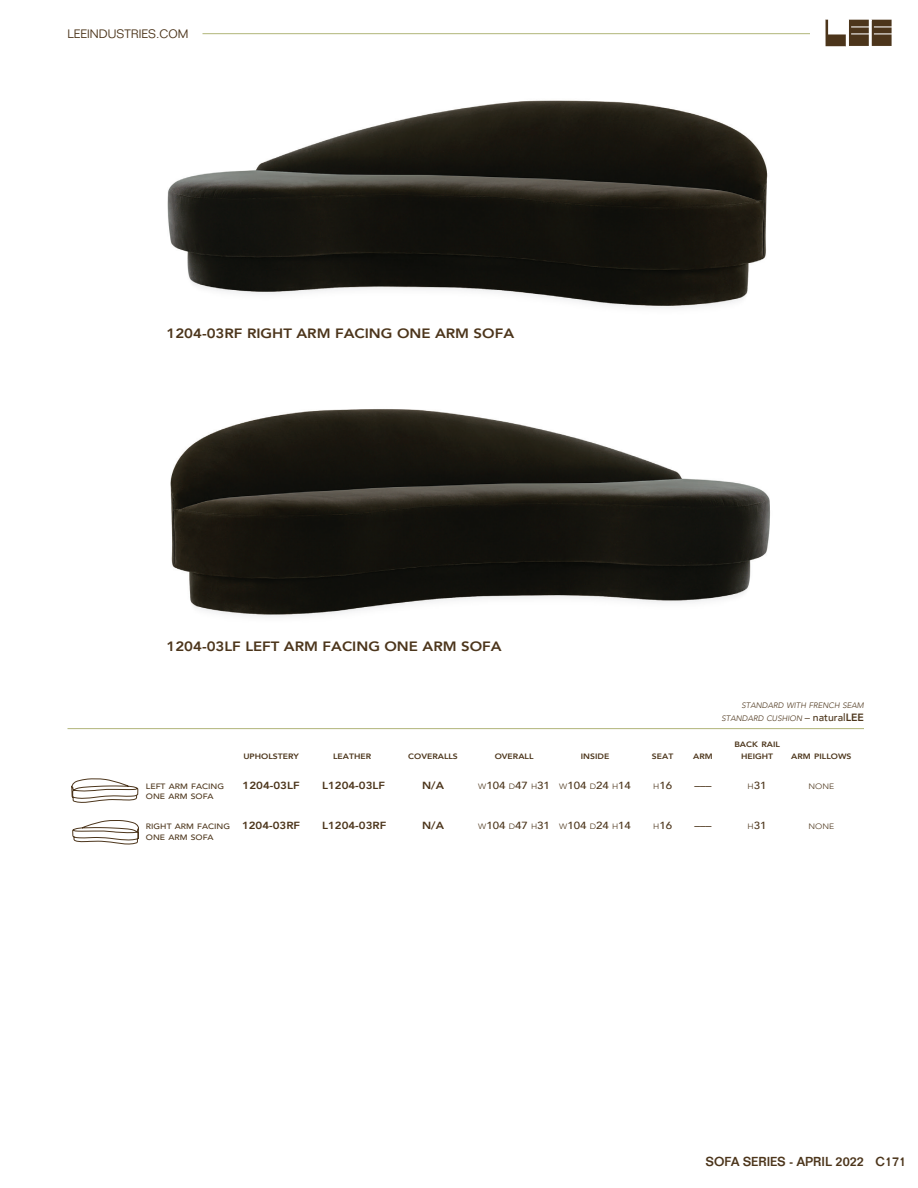
<style>
.page{position:relative;width:918px;height:1188px;background:#fff}
.page>*{position:absolute;margin:0;border:0;box-sizing:border-box;transform-origin:0 0}
.t1{font:800 13.5px "Avenir";color:#4c351b;scale:1.11 1}
.t2{font:500 12.75px "Folio Std";color:#4c351b}
.t3{font:300 12px "Folio Std";color:#4c351b}
.t4{font:500 10.35px "Avenir";color:#4c351b;scale:1.11 1}
.t5{font:800 10.35px "Avenir";color:#4c351b;scale:1.11 1}
.t6{font:800 7.8px "Avenir";color:#4c351b;scale:1.11 1}
.t7{font:500 7.8px "Avenir";color:#4c351b;scale:1.11 1}
.t8{font:italic 300 7.8px/12.6px "Avenir";color:#4c351b;text-align:right}
.t9{font:300 7.8px "Avenir";color:#4c351b;scale:1.11 1}
.s1{font-style:normal;font-size:10.5px}
.s2{font-weight:500;font-style:normal;font-size:10.5px}
.s3{font-weight:800;font-style:normal;font-size:10.5px}
.s4{font-weight:300;font-size:7.8px}
.s5{font-weight:800;font-size:10.35px}
</style>
<div class="page">
<svg style="left:825px;top:19px;width:67px;height:28px"></svg>
<hr style="left:202px;top:33px;width:608px;height:1px;background:#b1b579">
<img style="left:167px;top:100px;width:601px;height:208px">
<hr style="left:68px;top:728px;width:796px;height:1px;background:#b1b579">
<svg style="left:72px;top:779px;width:66px;height:24px"></svg>
<svg style="left:73px;top:820px;width:66px;height:24px"></svg>
<img style="left:170px;top:409px;width:600px;height:208px">
<h3 class="t3" style="left:68px;top:27px;width:122px">LEEINDUSTRIES.COM</h3>
<h1 class="t1" style="left:166px;top:322px;width:315px">1204-03RF RIGHT ARM FACING ONE ARM SOFA</h1>
<h1 class="t1" style="left:166px;top:635px;width:303px">1204-03LF LEFT ARM FACING ONE ARM SOFA</h1>
<p class="t8" style="left:722px;top:699px;width:144px">STANDARD WITH FRENCH SEAM<br>STANDARD CUSHION <span class="s1">–</span> <span class="s2">natural</span><span class="s3">LEE</span></p>
<p class="t6" style="left:734px;top:738px;width:43px">BACK RAIL</p>
<p class="t6" style="left:243px;top:750px;width:52px">UPHOLSTERY</p>
<p class="t6" style="left:333px;top:750px;width:36px">LEATHER</p>
<p class="t6" style="left:408px;top:750px;width:46px">COVERALLS</p>
<p class="t6" style="left:495px;top:750px;width:36px">OVERALL</p>
<p class="t6" style="left:581px;top:750px;width:27px">INSIDE</p>
<p class="t6" style="left:652px;top:750px;width:21px">SEAT</p>
<p class="t6" style="left:693px;top:750px;width:19px">ARM</p>
<p class="t6" style="left:741px;top:750px;width:30px">HEIGHT</p>
<p class="t6" style="left:791px;top:750px;width:56px">ARM PILLOWS</p>
<p class="t7" style="left:146px;top:779px;width:72px">LEFT ARM FACING</p>
<h3 class="t5" style="left:243px;top:777px;width:61px">1204-03LF L</h3>
<h3 class="t5" style="left:328px;top:777px;width:73px">1204-03LF N</h3>
<h3 class="t5" style="left:431px;top:777px;width:13px">/A</h3>
<h3 class="t4" style="left:478px;top:776px;width:139px"><span class="s4">W</span>104 <span class="s4">D</span>47 <span class="s4">H</span>31 <span class="s4">W</span>104 <span class="s4">D</span>24 <span class="s4">H</span>14</h3>
<h3 class="t4" style="left:653px;top:776px;width:19px"><span class="s4">H</span>16</h3>
<h3 class="t4" style="left:695px;top:776px;width:17px">–––</h3>
<h3 class="t4" style="left:748px;top:776px;width:19px"><span class="s4">H</span>31</h3>
<p class="t9" style="left:809px;top:782px;width:25px">NONE</p>
<p class="t7" style="left:146px;top:790px;width:63px">ONE ARM SOFA</p>
<p class="t7" style="left:146px;top:820px;width:149px">RIGHT ARM FACING <span class="s5">1204-03RF L</span></p>
<h3 class="t5" style="left:328px;top:818px;width:75px">1204-03RF N</h3>
<h3 class="t5" style="left:431px;top:818px;width:13px">/A</h3>
<h3 class="t4" style="left:478px;top:817px;width:139px"><span class="s4">W</span>104 <span class="s4">D</span>47 <span class="s4">H</span>31 <span class="s4">W</span>104 <span class="s4">D</span>24 <span class="s4">H</span>14</h3>
<h3 class="t4" style="left:653px;top:817px;width:19px"><span class="s4">H</span>16</h3>
<h3 class="t4" style="left:695px;top:817px;width:17px">–––</h3>
<h3 class="t4" style="left:748px;top:817px;width:19px"><span class="s4">H</span>31</h3>
<p class="t9" style="left:809px;top:822px;width:25px">NONE</p>
<p class="t7" style="left:146px;top:830px;width:63px">ONE ARM SOFA</p>
<h2 class="t2" style="left:706px;top:1153px;width:202px">SOFA SERIES - APRIL 2022 C171</h2>
</div>
